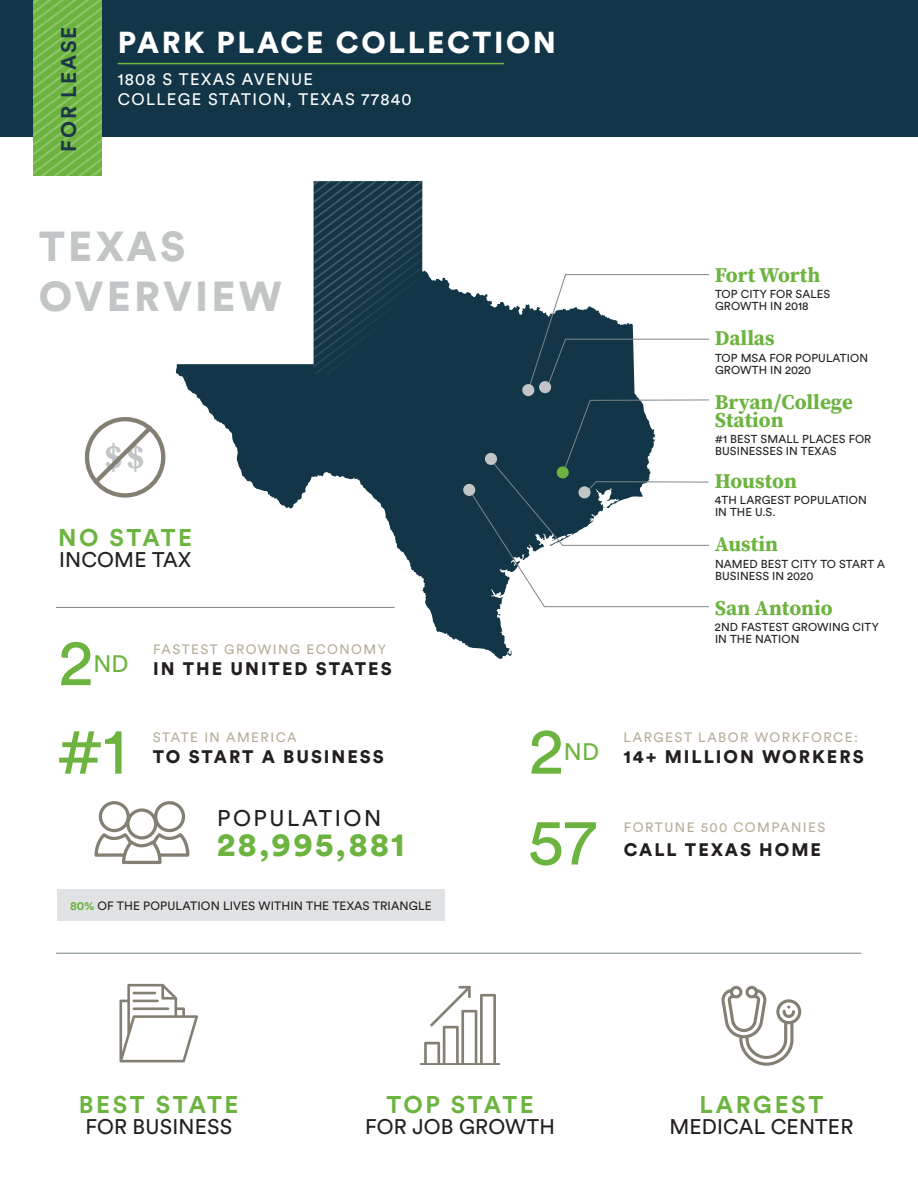
<style>
.page{position:relative;width:918px;height:1188px;background:#fff}
.page>*{position:absolute;margin:0;border:0;box-sizing:border-box;transform-origin:0 0}
.t1{font:65.25px "Circular Std";color:#6cb43f}
.t2{font:900 41.55px/49.8px "Circular Std";letter-spacing:.075em;color:#c1c5c6}
.t3{font:700 34.05px "Source Serif Pro";color:#c1c5c6}
.t4{font:900 33px "Circular Std";letter-spacing:.075em;color:#6cb43f}
.t5{font:900 30px "Circular Std";letter-spacing:.085em;color:#fff}
.t6{font:700 24px "Circular Std";letter-spacing:.11em;color:#6cb43f}
.t7{font:23.55px "Circular Std";color:#6cb43f}
.t8{font:22.5px "Circular Std";letter-spacing:.11em;color:#231f20}
.t9{font:700 21px/18px "Source Serif Pro";color:#6cb43f}
.t10{font:21px "Circular Std";letter-spacing:.01em;color:#231f20}
.t11{font:700 21px "Circular Std";letter-spacing:.085em;color:#1c3747}
.t12{font:900 18px "Circular Std";letter-spacing:.11em;color:#231f20}
.t13{font:16.5px/19.8px "Circular Std";letter-spacing:.085em;color:#fff}
.t14{font:13.5px "Circular Std";letter-spacing:.11em;color:#b6ae99}
.t15{font:12px "Circular Std";letter-spacing:.01em;color:#231f20}
.t16{font:11.4px/12px "Circular Std";letter-spacing:.01em;color:#231f20}
.s1{font-weight:700;color:#6cb43f}
</style>
<div class="page">
<div style="left:0;top:0;width:918px;height:136px;background:#123647"></div>
<svg style="left:34px;top:0;width:68px;height:175px;background:#75b84b"></svg>
<hr style="left:118px;top:63px;width:386px;height:1px;background:#6cb43f">
<hr style="left:56px;top:953px;width:805px;height:1px;background:#7b868c">
<hr style="left:56px;top:607px;width:339px;height:1px;background:#7b868c">
<svg style="left:176px;top:181px;width:479px;height:478px"></svg>
<div style="left:463px;top:484px;width:12px;height:12px;background:#c1c5c6;border-radius:50%"></div>
<svg style="left:527px;top:274px;width:182px;height:117px"></svg>
<div style="left:539px;top:381px;width:12px;height:12px;background:#c1c5c6;border-radius:50%"></div>
<svg style="left:468px;top:399px;width:242px;height:208px"></svg>
<div style="left:522px;top:384px;width:12px;height:12px;background:#c1c5c6;border-radius:50%"></div>
<div style="left:557px;top:466px;width:12px;height:12px;background:#6cb43f;border-radius:50%"></div>
<div style="left:85px;top:417px;width:80px;height:81px;border:4px solid #847f73;border-radius:50%"></div>
<svg style="left:90px;top:422px;width:66px;height:66px"></svg>
<svg style="left:94px;top:801px;width:96px;height:63px"></svg>
<div style="left:57px;top:889px;width:387px;height:31px;background:#e0e2e3"></div>
<svg style="left:420px;top:986px;width:80px;height:78px"></svg>
<svg style="left:721px;top:986px;width:80px;height:80px"></svg>
<svg style="left:119px;top:984px;width:79px;height:78px"></svg>
<hr style="left:133px;top:992px;width:23px;height:2px;background:#837f72">
<hr style="left:133px;top:1000px;width:26px;height:2px;background:#837f72">
<hr style="left:133px;top:1007px;width:36px;height:3px;background:#837f72">
<svg style="left:313px;top:181px;width:109px;height:192px;background:#1a3c4c"></svg>
<h3 class="t11" style="left:55px;top:152px;width:126px;rotate:-90deg">FOR LEASE</h3>
<h3 class="t5" style="left:118px;top:22px;width:440px">PARK PLACE COLLECTION</h3>
<h3 class="t13" style="left:118px;top:69px;width:295px">1808 S TEXAS AVENUE<br>COLLEGE STATION, TEXAS 77840</h3>
<p class="t2" style="left:39px;top:221px;width:245px">TEXAS<br>OVERVIEW</p>
<p class="t3" style="left:104px;top:433px;width:42px">$$</p>
<p class="t6" style="left:58px;top:522px;width:136px">NO STATE</p>
<p class="t10" style="left:59px;top:547px;width:133px">INCOME TAX</p>
<p class="t1" style="left:59px;top:623px;width:36px">2</p>
<p class="t7" style="left:93px;top:649px;width:37px">ND</p>
<p class="t14" style="left:153px;top:641px;width:234px">FASTEST GROWING ECONOMY</p>
<p class="t12" style="left:153px;top:656px;width:240px">IN THE UNITED STATES</p>
<p class="t1" style="left:56px;top:711px;width:72px">#1</p>
<p class="t14" style="left:153px;top:729px;width:145px">STATE IN AMERICA</p>
<p class="t12" style="left:153px;top:745px;width:232px">TO START A BUSINESS</p>
<p class="t8" style="left:217px;top:805px;width:165px">POPULATION</p>
<p class="t4" style="left:217px;top:823px;width:189px">28,995,881</p>
<p class="t15" style="left:70px;top:898px;width:363px"><span class="s1">80%</span> OF THE POPULATION LIVES WITHIN THE TEXAS TRIANGLE</p>
<p class="t9" style="left:715px;top:266px;width:107px">Fort Worth</p>
<p class="t16" style="left:715px;top:288px;width:117px">TOP CITY FOR SALES<br>GROWTH IN 2018</p>
<p class="t9" style="left:715px;top:329px;width:61px">Dallas</p>
<p class="t16" style="left:715px;top:351px;width:155px">TOP MSA FOR POPULATION<br>GROWTH IN 2020</p>
<p class="t9" style="left:715px;top:392px;width:140px">Bryan/College<br>Station</p>
<p class="t16" style="left:715px;top:433px;width:158px">#1 BEST SMALL PLACES FOR<br>BUSINESSES IN TEXAS</p>
<p class="t9" style="left:715px;top:472px;width:83px">Houston</p>
<p class="t16" style="left:715px;top:494px;width:154px">4TH LARGEST POPULATION<br>IN THE U.S.</p>
<p class="t9" style="left:715px;top:535px;width:64px">Austin</p>
<p class="t16" style="left:715px;top:558px;width:172px">NAMED BEST CITY TO START A<br>BUSINESS IN 2020</p>
<p class="t9" style="left:715px;top:598px;width:119px">San Antonio</p>
<p class="t16" style="left:715px;top:621px;width:165px">2ND FASTEST GROWING CITY<br>IN THE NATION</p>
<p class="t1" style="left:529px;top:711px;width:36px">2</p>
<p class="t7" style="left:564px;top:738px;width:37px">ND</p>
<p class="t1" style="left:528px;top:802px;width:70px">57</p>
<p class="t14" style="left:624px;top:729px;width:236px">LARGEST LABOR WORKFORCE:</p>
<p class="t12" style="left:624px;top:745px;width:242px">14+ MILLION WORKERS</p>
<p class="t14" style="left:624px;top:819px;width:203px">FORTUNE 500 COMPANIES</p>
<p class="t12" style="left:624px;top:837px;width:199px">CALL TEXAS HOME</p>
<p class="t6" style="left:79px;top:1089px;width:161px">BEST STATE</p>
<p class="t10" style="left:85px;top:1114px;width:148px">FOR BUSINESS</p>
<p class="t6" style="left:386px;top:1089px;width:149px">TOP STATE</p>
<p class="t10" style="left:365px;top:1114px;width:191px">FOR JOB GROWTH</p>
<p class="t6" style="left:700px;top:1089px;width:125px">LARGEST</p>
<p class="t10" style="left:669px;top:1114px;width:185px">MEDICAL CENTER</p>
</div>
